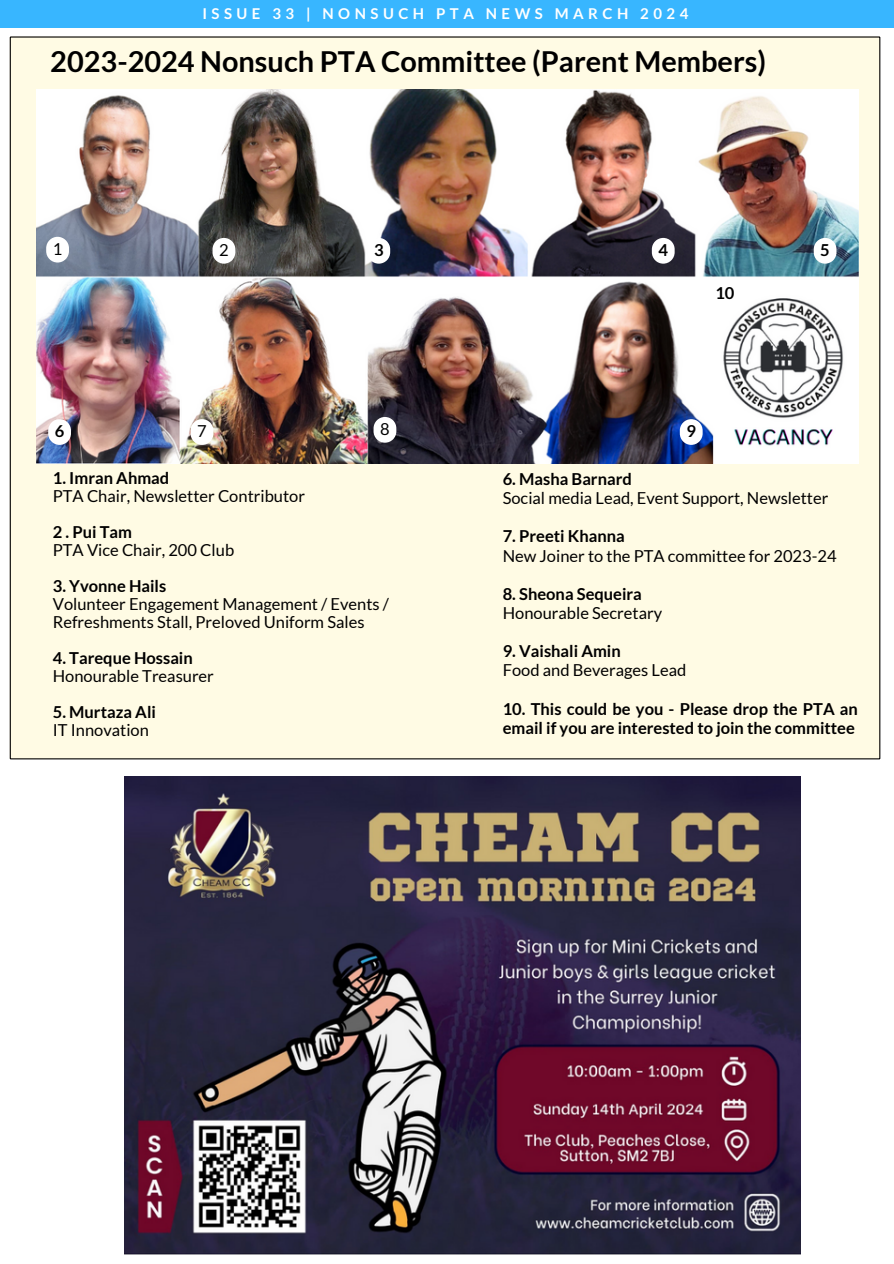
<style>
.page{position:relative;width:894px;height:1264px;background:#fff}
.page>*{position:absolute;margin:0;border:0;box-sizing:border-box;transform-origin:0 0}
.t1{font:700 28.95px "Lato";color:#000}
.t2{font:16.5px/18px "Lato";color:#000}
.t3{font:700 16.5px/19.2px "Lato";color:#000}
.t4{font:700 15px "Lato";letter-spacing:.3em;color:#fff}
</style>
<div class="page">
<div style="left:0;top:0;width:893px;height:28px;background:#38b6ff"></div>
<div style="left:10px;top:36px;width:869px;height:723px;background:#fffbe4"></div>
<img style="left:36px;top:89px;width:822px;height:374px">
<img style="left:125px;top:776px;width:675px;height:478px">
<svg style="left:46px;top:237px;width:23px;height:25px"></svg>
<svg style="left:212px;top:238px;width:23px;height:26px"></svg>
<svg style="left:367px;top:238px;width:23px;height:26px"></svg>
<svg style="left:651px;top:238px;width:23px;height:26px"></svg>
<svg style="left:813px;top:238px;width:23px;height:26px"></svg>
<svg style="left:48px;top:419px;width:23px;height:26px"></svg>
<svg style="left:190px;top:419px;width:23px;height:26px"></svg>
<svg style="left:373px;top:417px;width:23px;height:25px"></svg>
<svg style="left:679px;top:419px;width:23px;height:26px"></svg>
<svg style="left:708px;top:281px;width:33px;height:25px"></svg>
<p class="t4" style="left:202px;top:4px;width:487px">ISSUE 33 | NONSUCH PTA NEWS MARCH 2024</p>
<h1 class="t1" style="left:50px;top:44px;width:717px">2023-2024 Nonsuch PTA Committee (Parent Members)</h1>
<p class="t2" style="left:53px;top:239px;width:11px">1</p>
<p class="t2" style="left:219px;top:240px;width:11px">2</p>
<p class="t3" style="left:374px;top:240px;width:11px">3</p>
<p class="t3" style="left:658px;top:240px;width:11px">4</p>
<p class="t3" style="left:820px;top:240px;width:11px">5</p>
<p class="t3" style="left:715px;top:283px;width:21px">10</p>
<p class="t3" style="left:55px;top:421px;width:11px">6</p>
<p class="t2" style="left:197px;top:421px;width:11px">7</p>
<p class="t2" style="left:380px;top:419px;width:11px">8</p>
<p class="t3" style="left:686px;top:421px;width:11px">9</p>
<p class="t3" style="left:53px;top:467px;width:118px">1. Imran Ahmad</p>
<p class="t2" style="left:53px;top:486px;width:254px">PTA Chair, Newsletter Contributor</p>
<p class="t3" style="left:53px;top:521px;width:81px">2 . Pui Tam</p>
<p class="t2" style="left:53px;top:540px;width:183px">PTA Vice Chair, 200 Club</p>
<p class="t3" style="left:53px;top:575px;width:115px">3. Yvonne Hails</p>
<p class="t2" style="left:53px;top:594px;width:338px">Volunteer Engagement Management / Events /<br>Refreshments Stall, Preloved Uniform Sales</p>
<p class="t3" style="left:53px;top:647px;width:141px">4. Tareque Hossain</p>
<p class="t2" style="left:53px;top:666px;width:163px">Honourable Treasurer</p>
<p class="t3" style="left:53px;top:701px;width:105px">5. Murtaza Ali</p>
<p class="t2" style="left:53px;top:720px;width:98px">IT Innovation</p>
<p class="t3" style="left:502px;top:469px;width:131px">6. Masha Barnard</p>
<p class="t2" style="left:502px;top:489px;width:327px">Social media Lead, Event Support, Newsletter</p>
<p class="t3" style="left:502px;top:526px;width:124px">7. Preeti Khanna</p>
<p class="t2" style="left:502px;top:546px;width:335px">New Joiner to the PTA committee for 2023-24</p>
<p class="t3" style="left:502px;top:584px;width:141px">8. Sheona Sequeira</p>
<p class="t2" style="left:502px;top:603px;width:161px">Honourable Secretary</p>
<p class="t3" style="left:502px;top:641px;width:120px">9. Vaishali Amin</p>
<p class="t2" style="left:502px;top:661px;width:185px">Food and Beverages Lead</p>
<p class="t3" style="left:502px;top:698px;width:356px">10. This could be you - Please drop the PTA an email if you are interested to join the committee</p>
</div>
